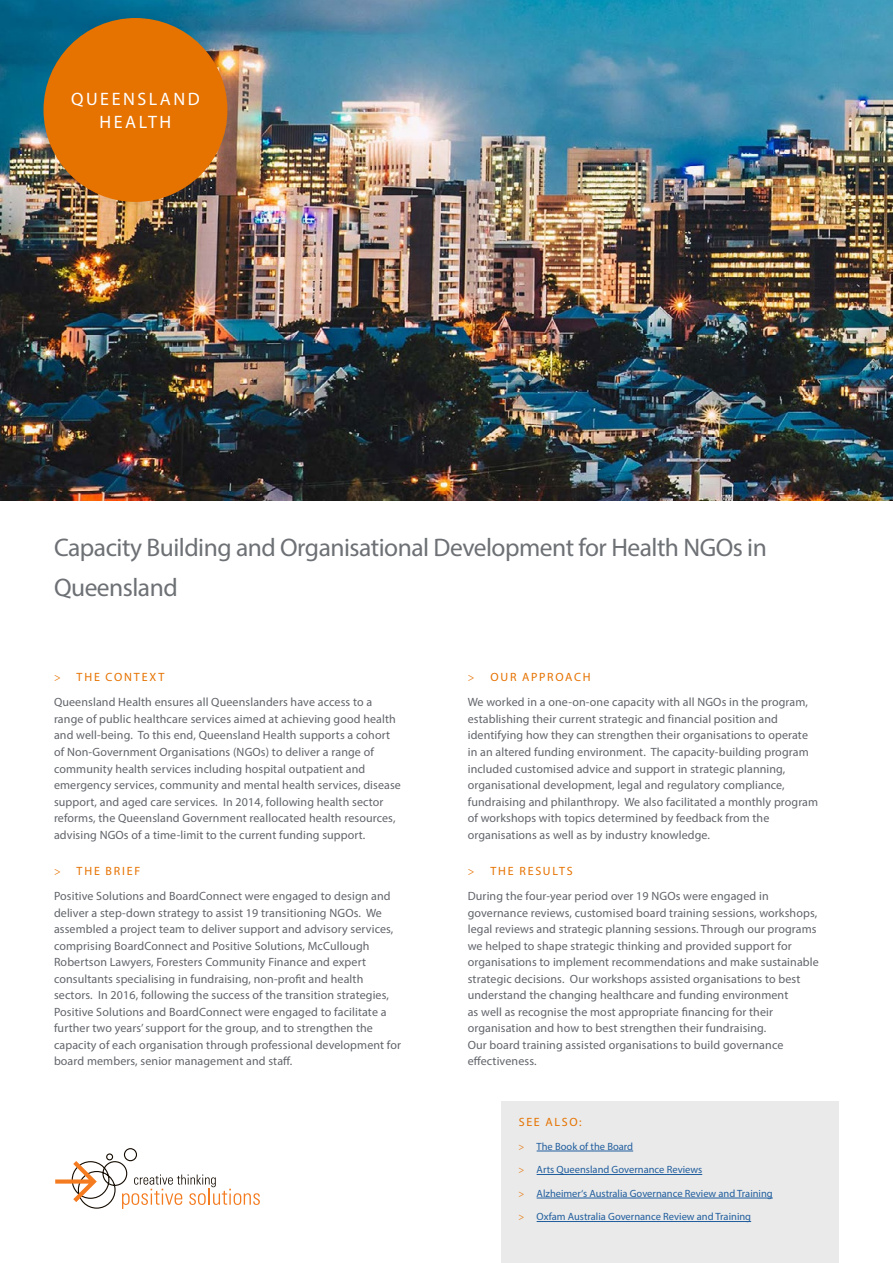
<style>
.page{position:relative;width:893px;height:1263px;background:#fff}
.page>*{position:absolute;margin:0;border:0;box-sizing:border-box;transform-origin:0 0}
.t1{font:25.5px/39.6px "Myriad Pro";letter-spacing:-.02em;color:#6d7074}
.t2{font:18px/22.5px "Myriad Pro";letter-spacing:.14em;color:#fff;text-align:center}
.t3{font:12px/16.5px "Myriad Pro";letter-spacing:.01em;color:#61646a}
.t4{font:12px "Myriad Pro";letter-spacing:.14em;color:#e67200}
.t5{font:10.5px "Myriad Pro";color:#215e9e}
.s1{font-family:"Minion Pro";color:#e67200}
.s2{color:#e67200}
</style>
<div class="page">
<img style="left:0;top:0;width:893px;height:501px">
<div style="left:44px;top:18px;width:183px;height:184px;background:#e67200;border-radius:50%"></div>
<svg style="left:55px;top:1148px;width:205px;height:61px"></svg>
<div style="left:502px;top:1101px;width:337px;height:161px;background:#eaeaea"></div>
<hr style="left:537px;top:1151px;width:96px;height:1px;background:#215e9e">
<hr style="left:537px;top:1174px;width:165px;height:1px;background:#215e9e">
<hr style="left:537px;top:1198px;width:236px;height:1px;background:#215e9e">
<hr style="left:537px;top:1221px;width:214px;height:1px;background:#215e9e">
<h2 class="t2" style="left:71px;top:88px;width:130px">QUEENSLAND<br>HEALTH</h2>
<h1 class="t1" style="left:54px;top:527px;width:714px">Capacity Building and Organisational Development for Health NGOs in<br>Queensland</h1>
<p class="t3" style="left:54px;top:665px;width:320px;line-height:25px"><span class="s1">&gt;</span> <span class="s2">THE CONTEXT<br></span>Queensland Health ensures all Queenslanders have access to a</p>
<p class="t3" style="left:54px;top:710px;width:348px">range of public healthcare services aimed at achieving good health and well-being. To this end, Queensland Health supports a cohort of Non-Government Organisations (NGOs) to deliver a range of community health services including hospital outpatient and emergency services, community and mental health services, disease support, and aged care services. In 2014, following health sector reforms, the Queensland Government reallocated health resources, advising NGOs of a time-limit to the current funding support.</p>
<p class="t3" style="left:54px;top:858px;width:338px;line-height:25px"><span class="s1">&gt;</span> <span class="s2">THE BRIEF<br></span>Positive Solutions and BoardConnect were engaged to design and</p>
<p class="t3" style="left:54px;top:904px;width:349px">deliver a step-down strategy to assist 19 transitioning NGOs. We assembled a project team to deliver support and advisory services, comprising BoardConnect and Positive Solutions, McCullough Robertson Lawyers, Foresters Community Finance and expert consultants specialising in fundraising, non-profit and health sectors. In 2016, following the success of the transition strategies, Positive Solutions and BoardConnect were engaged to facilitate a further two years’ support for the group, and to strengthen the capacity of each organisation through professional development for board members, senior management and staff.</p>
<p class="t3" style="left:468px;top:665px;width:342px;line-height:25px"><span class="s1">&gt;</span> <span class="s2">OUR APPROACH<br></span>We worked in a one-on-one capacity with all NGOs in the program,</p>
<p class="t3" style="left:468px;top:710px;width:352px">establishing their current strategic and financial position and identifying how they can strengthen their organisations to operate in an altered funding environment. The capacity-building program included customised advice and support in strategic planning, organisational development, legal and regulatory compliance, fundraising and philanthropy. We also facilitated a monthly program of workshops with topics determined by feedback from the organisations as well as by industry knowledge.</p>
<p class="t3" style="left:468px;top:858px;width:302px;line-height:25px"><span class="s1">&gt;</span> <span class="s2">THE RESULTS<br></span>During the four-year period over 19 NGOs were engaged in</p>
<p class="t3" style="left:468px;top:904px;width:353px">governance reviews, customised board training sessions, workshops, legal reviews and strategic planning sessions. Through our programs we helped to shape strategic thinking and provided support for organisations to implement recommendations and make sustainable strategic decisions. Our workshops assisted organisations to best understand the changing healthcare and funding environment<br>as well as recognise the most appropriate financing for their organisation and how to best strengthen their fundraising.<br>Our board training assisted organisations to build governance effectiveness.</p>
<p class="t4" style="left:519px;top:1115px;width:65px">SEE ALSO:</p>
<p class="t5" style="left:519px;top:1140px;width:116px"><span class="s1">&gt;</span> The Book of the Board</p>
<p class="t5" style="left:519px;top:1163px;width:185px"><span class="s1">&gt;</span> Arts Queensland Governance Reviews</p>
<p class="t5" style="left:519px;top:1187px;width:256px"><span class="s1">&gt;</span> Alzheimer‘s Australia Governance Review and Training</p>
<p class="t5" style="left:519px;top:1210px;width:234px"><span class="s1">&gt;</span> Oxfam Australia Governance Review and Training</p>
</div>
